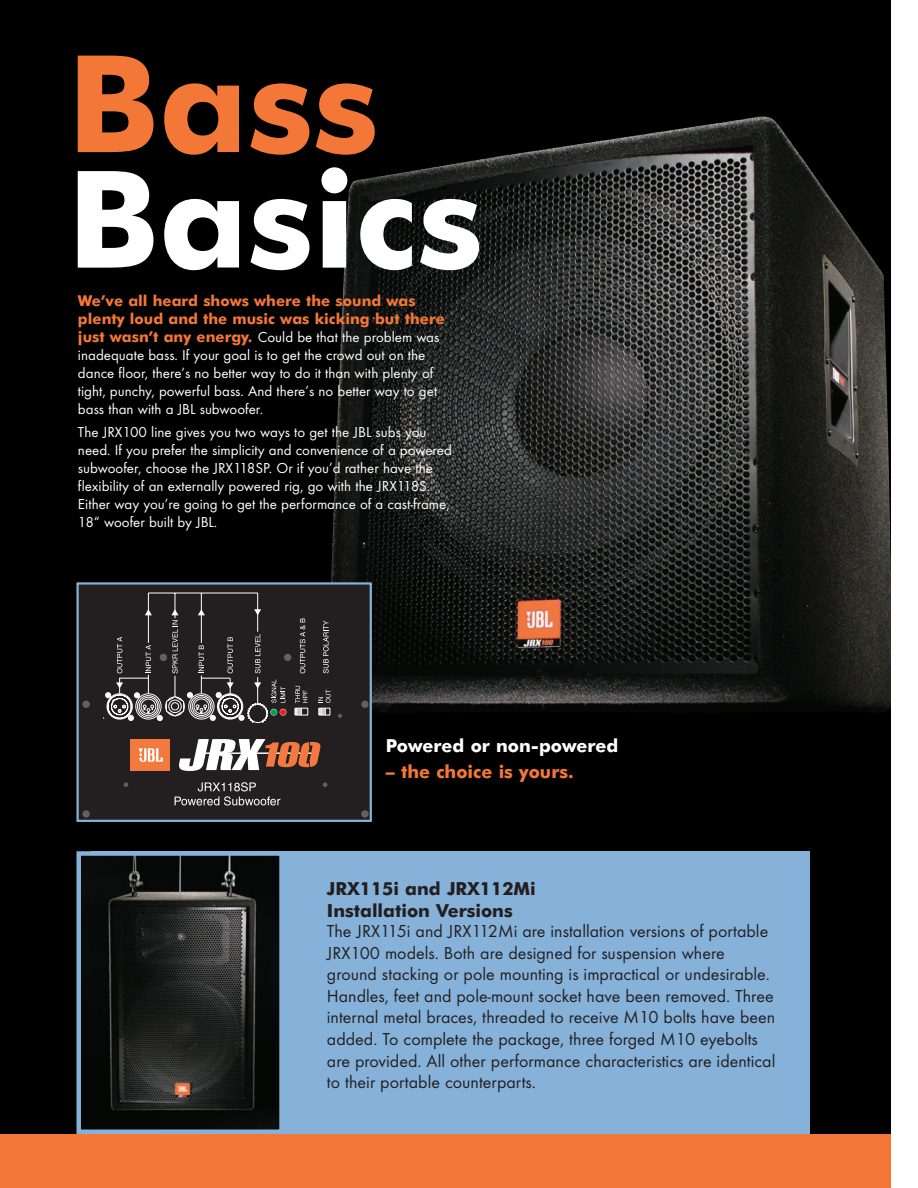
<style>
.page{position:relative;width:918px;height:1188px;background:#fff}
.page>*{position:absolute;margin:0;border:0;box-sizing:border-box;transform-origin:0 0}
.t1{font:700 135px "Futura BT";color:#fff}
.t2{font:700 135px "Futura BT";color:#f37736}
.t3{font:18px/21.6px "Futura T";color:#231f20}
.t4{font:700 18px/21.6px "Futura BT";color:#231f20}
.t5{font:700 18px "Futura BT";color:#fff}
.t6{font:700 18px "Futura BT";color:#f37736}
.t7{font:15px/18px "Futura T";color:#fff}
.t8{font:700 15px/18px "Futura BT";color:#f37736}
.s1{font-family:"Futura BT";font-weight:700;color:#f37736}
</style>
<div class="page">
<div style="left:0;top:0;width:891px;height:1188px;background:#000"></div>
<div style="left:91px;top:851px;width:719px;height:310px;background:#86b2d9"></div>
<img style="left:81px;top:856px;width:198px;height:273px">
<div style="left:76px;top:851px;width:208px;height:283px;border:4px solid #86b2d9"></div>
<img style="left:331px;top:116px;width:560px;height:596px">
<div style="left:0;top:1134px;width:891px;height:54px;background:#f37736"></div>
<div style="left:79px;top:585px;width:290px;height:234px;background:#231f20"></div>
<div style="left:361px;top:701px;width:8px;height:7px;background:#616164;border-radius:50%"></div>
<div style="left:361px;top:810px;width:8px;height:8px;background:#616164;border-radius:50%"></div>
<div style="left:82px;top:701px;width:8px;height:7px;background:#616164;border-radius:50%"></div>
<div style="left:82px;top:810px;width:8px;height:8px;background:#616164;border-radius:50%"></div>
<svg style="left:338px;top:714px;width:4px;height:4px"></svg>
<svg style="left:323px;top:782px;width:4px;height:5px"></svg>
<svg style="left:124px;top:782px;width:4px;height:5px"></svg>
<svg style="left:175px;top:782px;width:105px;height:24px;background:#4a4647"></svg>
<div style="left:131px;top:739px;width:39px;height:32px;background:#f4793e"></div>
<svg style="left:138px;top:748px;width:25px;height:14px"></svg>
<svg style="left:179px;top:739px;width:142px;height:32px;background:#a4887b"></svg>
<svg style="left:103px;top:593px;width:228px;height:134px;background:#383435"></svg>
<div style="left:76px;top:582px;width:296px;height:240px;border:2px solid #86b2d9"></div>
<h1 class="t2" style="left:67px;top:38px;width:313px">Bass</h1>
<h1 class="t1" style="left:67px;top:153px;width:417px">Basics</h1>
<p class="t8" style="left:78px;top:292px;width:368px">We’ve all heard shows where the sound was plenty loud and the music was kicking but there</p>
<p class="t7" style="left:78px;top:328px;width:363px"><span class="s1">just wasn’t any energy.</span> Could be that the problem was inadequate bass. If your goal is to get the crowd out on the dance floor, there’s no better way to do it than with plenty of tight, punchy, powerful bass. And there’s no better way to get bass than with a JBL subwoofer.</p>
<p class="t7" style="left:78px;top:424px;width:375px">The JRX100 line gives you two ways to get the JBL subs you need. If you prefer the simplicity and convenience of a powered subwoofer, choose the JRX118SP. Or if you’d rather have the flexibility of an externally powered rig, go with the JRX118S.<br>Either way you’re going to get the performance of a cast-frame, 18“ woofer built by JBL.</p>
<p class="t5" style="left:386px;top:737px;width:234px">Powered or non-powered</p>
<p class="t6" style="left:386px;top:763px;width:189px">– the choice is yours.</p>
<p class="t4" style="left:327px;top:879px;width:210px">JRX115i and JRX112Mi<br>Installation Versions</p>
<p class="t3" style="left:327px;top:921px;width:450px">The JRX115i and JRX112Mi are installation versions of portable JRX100 models. Both are designed for suspension where ground stacking or pole mounting is impractical or undesirable.<br>Handles, feet and pole-mount socket have been removed. Three internal metal braces, threaded to receive M10 bolts have been added. To complete the package, three forged M10 eyebolts are provided. All other performance characteristics are identical to their portable counterparts.</p>
</div>
